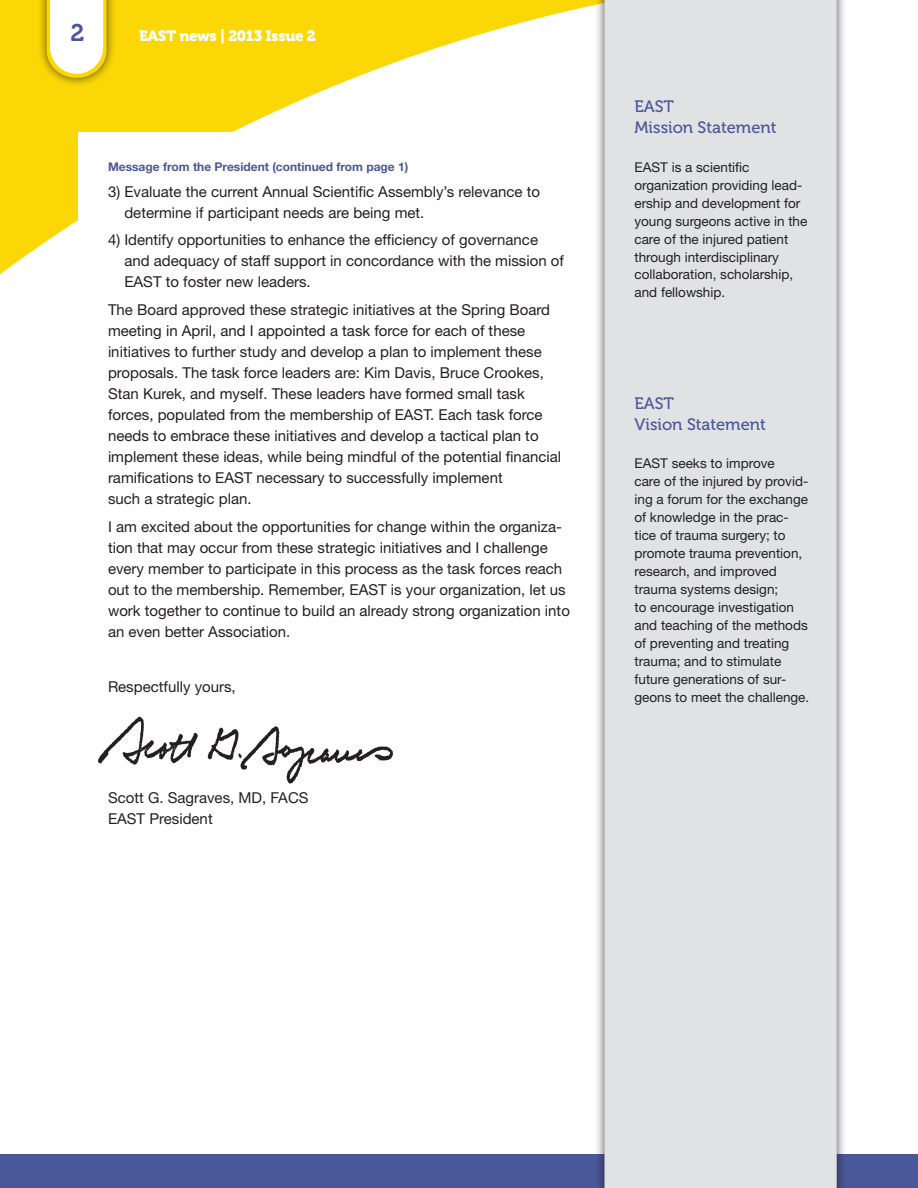
<style>
.page{position:relative;width:918px;height:1188px;background:#fff}
.page>*{position:absolute;margin:0;border:0;box-sizing:border-box;transform-origin:0 0}
.t1{font:24px "Museo 700";color:#4a5799}
.t2{font:16.5px/21px "Museo 500";color:#4a5799}
.t3{font:15px/21px "Helvetica Neue LT Std";color:#231f20}
.t4{font:15px "Museo 900";letter-spacing:-.02em;color:#fff}
.t5{font:13.5px/18px "Helvetica Neue LT Std";color:#231f20}
.t6{font:700 12px "Helvetica Neue LT Std";color:#4a5799}
</style>
<div class="page">
<svg style="left:0;top:0;width:595px;height:274px;fill:#fbd705"></svg>
<div style="left:0;top:1154px;width:918px;height:34px;background:#4a5799"></div>
<div style="left:37px;top:0;width:79px;height:87px;background:#231f20;opacity:.75"></div>
<svg style="left:47px;top:0;width:60px;height:79px"></svg>
<div style="left:78px;top:132px;width:411px;height:916px;background:#fff"></div>
<div style="left:597px;top:0;width:247px;height:1188px;background:#e1e2e4"></div>
<img style="left:98px;top:716px;width:295px;height:68px">
<h1 class="t1" style="left:70px;top:19px;width:15px">2</h1>
<p class="t4" style="left:139px;top:27px;width:178px">EAST news | 2013 Issue 2</p>
<p class="t6" style="left:108px;top:159px;width:302px">Message from the President (continued from page 1)</p>
<p class="t3" style="left:124px;top:181px;width:417px;text-indent:-16px">3) Evaluate the current Annual Scientific Assembly’s relevance to determine if participant needs are being met.</p>
<p class="t3" style="left:124px;top:229px;width:441px;text-indent:-16px">4) Identify opportunities to enhance the efficiency of governance and adequacy of staff support in concordance with the mission of<br>EAST to foster new leaders.</p>
<p class="t3" style="left:108px;top:299px;width:455px">The Board approved these strategic initiatives at the Spring Board meeting in April, and I appointed a task force for each of these initiatives to further study and develop a plan to implement these proposals. The task force leaders are: Kim Davis, Bruce Crookes, Stan Kurek, and myself. These leaders have formed small task forces, populated from the membership of EAST. Each task force needs to embrace these initiatives and develop a tactical plan to implement these ideas, while being mindful of the potential financial ramifications to EAST necessary to successfully implement<br>such a strategic plan.</p>
<p class="t3" style="left:108px;top:516px;width:463px">I am excited about the opportunities for change within the organiza&shy;tion that may occur from these strategic initiatives and I challenge every member to participate in this process as the task forces reach out to the membership. Remember, EAST is your organization, let us work together to continue to build an already strong organization into an even better Association.</p>
<p class="t3" style="left:108px;top:676px;width:129px">Respectfully yours,</p>
<p class="t3" style="left:108px;top:787px;width:202px">Scott G. Sagraves, MD, FACS<br>EAST President</p>
<p class="t2" style="left:634px;top:96px;width:144px">EAST<br>Mission Statement</p>
<p class="t5" style="left:634px;top:158px;width:174px">EAST is a scientific organization providing lead&shy;ership and development for young surgeons active in the care of the injured patient through interdisciplinary collaboration, scholarship, and fellowship.</p>
<p class="t2" style="left:634px;top:393px;width:133px">EAST<br>Vision Statement</p>
<p class="t5" style="left:634px;top:454px;width:176px">EAST seeks to improve<br>care of the injured by provid&shy;ing a forum for the exchange of knowledge in the prac&shy;tice of trauma surgery; to promote trauma prevention, research, and improved trauma systems design;<br>to encourage investigation and teaching of the methods of preventing and treating trauma; and to stimulate future generations of sur&shy;geons to meet the challenge.</p>
</div>
